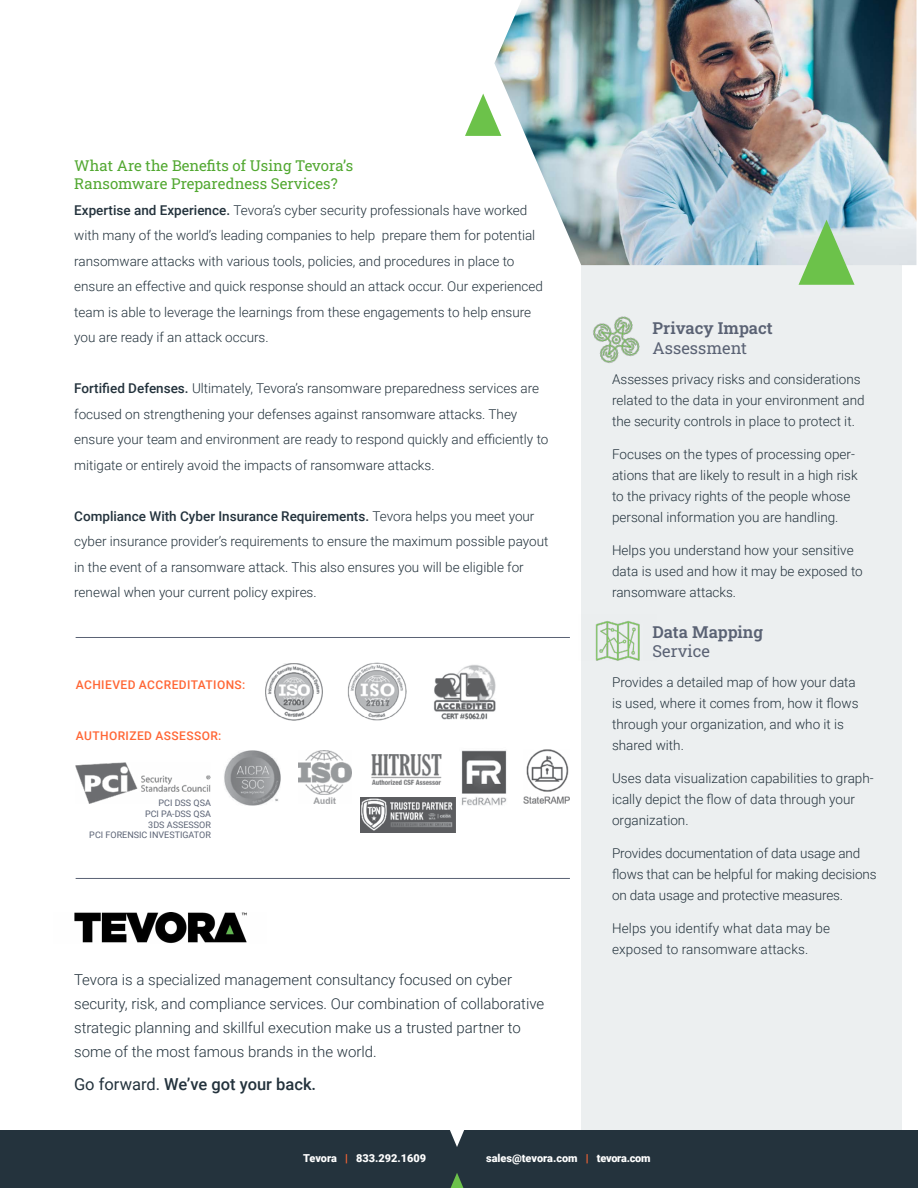
<style>
.page{position:relative;width:918px;height:1188px;background:#fff}
.page>*{position:absolute;margin:0;border:0;box-sizing:border-box;transform-origin:0 0}
.t1{font:16.5px/19.8px "Roboto Slab";color:#5a6274}
.t2{font:500 16.5px "Roboto";color:#23323c}
.t3{font:300 15px/24px "Roboto";color:#23323c}
.t4{font:15px/18px "Roboto Slab";color:#52a831}
.t5{font:300 13.5px/21px "Roboto";color:#23323c}
.t6{font:500 12px "Roboto";letter-spacing:.035em;color:#ff6635}
.t7{font:900 10.95px "Roboto";color:#fff}
.t8{font:9px/10.8px "Roboto";color:#5a6274;text-align:right}
.s1{font-weight:500}
.s2{font-weight:400}
.s3{color:#ff6634}
</style>
<div class="page">
<div style="left:581px;top:259px;width:321px;height:872px;background:#eceff0"></div>
<div style="left:0;top:1131px;width:918px;height:57px;background:#24333d"></div>
<img style="left:265px;top:664px;width:58px;height:57px">
<img style="left:348px;top:662px;width:58px;height:59px">
<img style="left:434px;top:665px;width:62px;height:55px">
<img style="left:76px;top:763px;width:135px;height:40px">
<img style="left:224px;top:750px;width:56px;height:56px">
<img style="left:298px;top:750px;width:54px;height:54px">
<img style="left:371px;top:755px;width:71px;height:29px">
<img style="left:360px;top:798px;width:95px;height:35px">
<img style="left:461px;top:750px;width:46px;height:56px">
<img style="left:524px;top:749px;width:46px;height:54px">
<img style="left:494px;top:0;width:422px;height:265px">
<svg style="left:451px;top:1173px;width:12px;height:15px"></svg>
<svg style="left:448px;top:1130px;width:18px;height:17px"></svg>
<svg style="left:799px;top:220px;width:56px;height:65px;background:#9bce96"></svg>
<svg style="left:465px;top:94px;width:36px;height:42px"></svg>
<img style="left:593px;top:316px;width:47px;height:47px">
<img style="left:595px;top:621px;width:45px;height:40px">
<hr style="left:76px;top:637px;width:494px;height:1px;background:#5a6274">
<hr style="left:76px;top:878px;width:494px;height:1px;background:#5a6274">
<img style="left:74px;top:912px;width:173px;height:31px">
<p class="t4" style="left:74px;top:156px;width:280px">What Are the Benefits of Using Tevora’s<br>Ransomware Preparedness Services?</p>
<p class="t5" style="left:74px;top:197px;width:470px;line-height:25.5px"><span class="s1">Expertise and Experience.</span> Tevora’s cyber security professionals have worked with many of the world’s leading companies to help prepare them for potential ransomware attacks with various tools, policies, and procedures in place to ensure an effective and quick response should an attack occur. Our experienced team is able to leverage the learnings from these engagements to help ensure you are ready if an attack occurs.</p>
<p class="t5" style="left:74px;top:375px;width:476px;line-height:25.5px"><span class="s1">Fortified Defenses.</span> Ultimately, Tevora’s ransomware preparedness services are focused on strengthening your defenses against ransomware attacks. They ensure your team and environment are ready to respond quickly and efficiently to mitigate or entirely avoid the impacts of ransomware attacks.</p>
<p class="t5" style="left:74px;top:503px;width:476px;line-height:25.5px"><span class="s1">Compliance With Cyber Insurance Requirements.</span> Tevora helps you meet your cyber insurance provider’s requirements to ensure the maximum possible payout in the event of a ransomware attack. This also ensures you will be eligible for renewal when your current policy expires.</p>
<p class="t6" style="left:76px;top:676px;width:171px">ACHIEVED ACCREDITATIONS:</p>
<p class="t6" style="left:76px;top:728px;width:147px">AUTHORIZED ASSESSOR:</p>
<p class="t8" style="left:89px;top:797px;width:123px">PCI DSS QSA<br>PCI PA-DSS QSA<br>3DS ASSESSOR<br>PCI FORENSIC INVESTIGATOR</p>
<p class="t3" style="left:74px;top:967px;width:472px">Tevora is a specialized management consultancy focused on cyber security, risk, and compliance services. Our combination of collaborative strategic planning and skillful execution make us a trusted partner to some of the most famous brands in the world.</p>
<p class="t2" style="left:74px;top:1073px;width:244px"><span class="s2">Go forward.</span> We’ve got your back.</p>
<p class="t1" style="left:653px;top:318px;width:122px">Privacy Impact<br>Assessment</p>
<p class="t5" style="left:612px;top:368px;width:254px">Assesses privacy risks and considerations related to the data in your environment and the security controls in place to protect it.</p>
<p class="t5" style="left:612px;top:443px;width:247px">Focuses on the types of processing oper&shy;ations that are likely to result in a high risk to the privacy rights of the people whose personal information you are handling.</p>
<p class="t5" style="left:612px;top:539px;width:252px">Helps you understand how your sensitive data is used and how it may be exposed to ransomware attacks.</p>
<p class="t1" style="left:653px;top:621px;width:112px">Data Mapping<br>Service</p>
<p class="t5" style="left:612px;top:672px;width:248px">Provides a detailed map of how your data is used, where it comes from, how it flows through your organization, and who it is shared with.</p>
<p class="t5" style="left:612px;top:768px;width:263px">Uses data visualization capabilities to graph&shy;ically depict the flow of data through your organization.</p>
<p class="t5" style="left:612px;top:843px;width:266px">Provides documentation of data usage and flows that can be helpful for making decisions on data usage and protective measures.</p>
<p class="t5" style="left:612px;top:918px;width:220px">Helps you identify what data may be exposed to ransomware attacks.</p>
<p class="t7" style="left:303px;top:1151px;width:125px">Tevora <span class="s3">|</span> 833.292.1609</p>
<p class="t7" style="left:486px;top:1151px;width:166px">sales@tevora.com <span class="s3">|</span> tevora.com</p>
</div>
